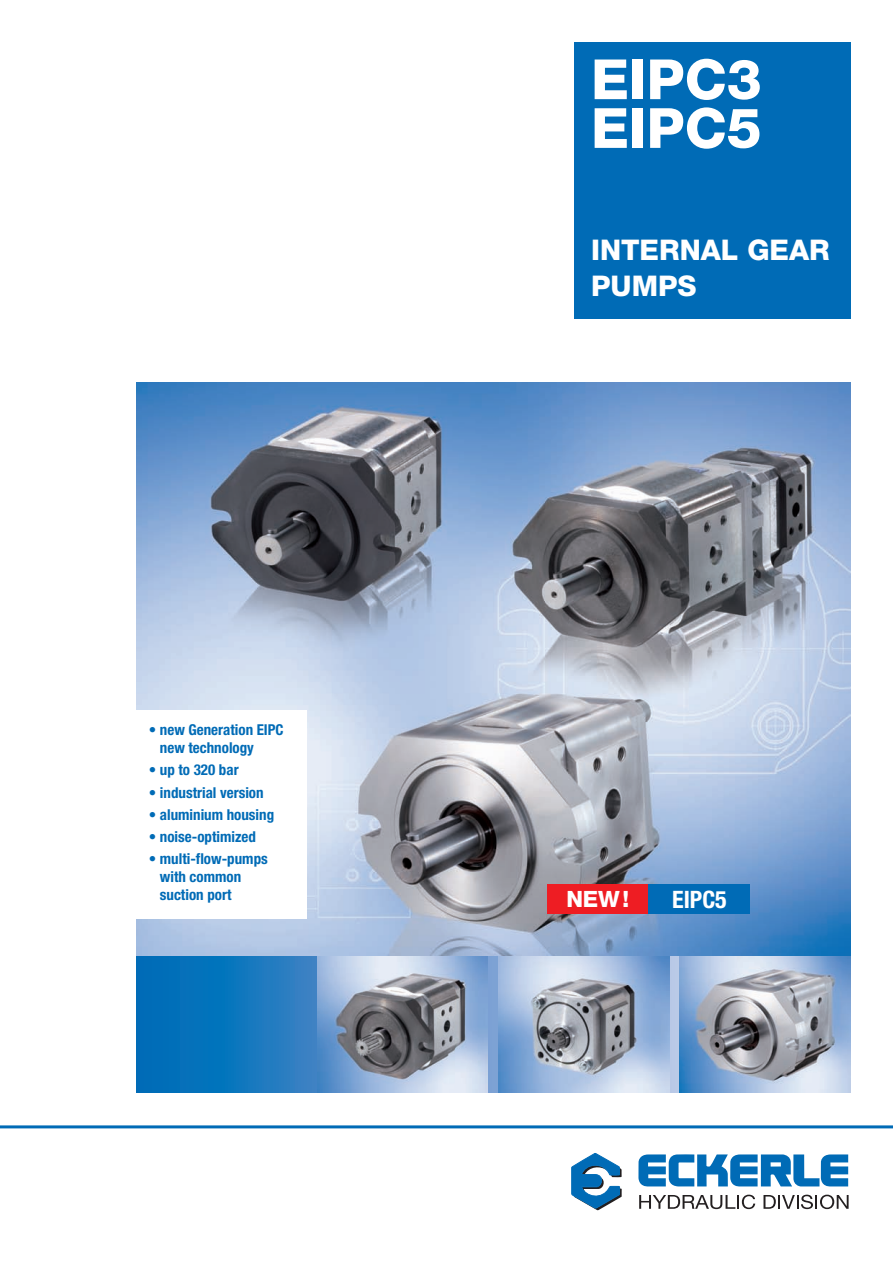
<style>
.page{position:relative;width:893px;height:1263px;background:#fff}
.page>*{position:absolute;margin:0;border:0;box-sizing:border-box;transform-origin:0 0}
.t1{font:800 55.5px/48.8px "Helvetica Neue";color:#fff}
.t2{font:800 28.5px/36px "Helvetica Neue";color:#fff}
.t3{font:700 condensed 24px "Helvetica Neue";color:#fff}
.t4{font:800 22.5px "Helvetica Neue";color:#fff}
.t5{font:700 condensed 15px/18px "Helvetica Neue";color:#006bb6}
</style>
<div class="page">
<img style="left:136px;top:383px;width:714px;height:574px">
<svg style="left:638px;top:1154px;width:210px;height:32px"></svg>
<svg style="left:571px;top:1153px;width:51px;height:57px"></svg>
<svg style="left:639px;top:1195px;width:116px;height:14px"></svg>
<svg style="left:763px;top:1195px;width:86px;height:14px"></svg>
<hr style="left:0;top:1125px;width:893px;height:3px;background:#006bb6">
<svg style="left:136px;top:957px;width:714px;height:136px"></svg>
<div style="left:136px;top:710px;width:171px;height:209px;background:#fff"></div>
<div style="left:574px;top:43px;width:276px;height:276px;background:#006bb6"></div>
<img style="left:680px;top:956px;width:170px;height:136px">
<img style="left:499px;top:957px;width:170px;height:136px">
<img style="left:317px;top:957px;width:171px;height:136px">
<div style="left:547px;top:884px;width:101px;height:29px;background:#ee1d23"></div>
<div style="left:649px;top:884px;width:101px;height:29px;background:#006bb6"></div>
<p class="t5" style="left:160px;top:722px;width:125px;text-indent:-11px">• new Generation EIPC new technology</p>
<p class="t5" style="left:149px;top:762px;width:91px">• up to 320 bar</p>
<p class="t5" style="left:149px;top:784px;width:116px">• industrial version</p>
<p class="t5" style="left:149px;top:807px;width:127px">• aluminium housing</p>
<p class="t5" style="left:149px;top:829px;width:109px">• noise-optimized</p>
<p class="t5" style="left:160px;top:851px;width:109px;text-indent:-11px">• multi-flow-pumps with common suction port</p>
<h1 class="t1" style="left:591px;top:60px;width:172px">EIPC3<br>EIPC5</h1>
<h2 class="t2" style="left:591px;top:235px;width:240px">INTERNAL GEAR<br>PUMPS</h2>
<h3 class="t4" style="left:566px;top:890px;width:64px">NEW!</h3>
<h3 class="t3" style="left:672px;top:890px;width:56px">EIPC5</h3>
</div>
